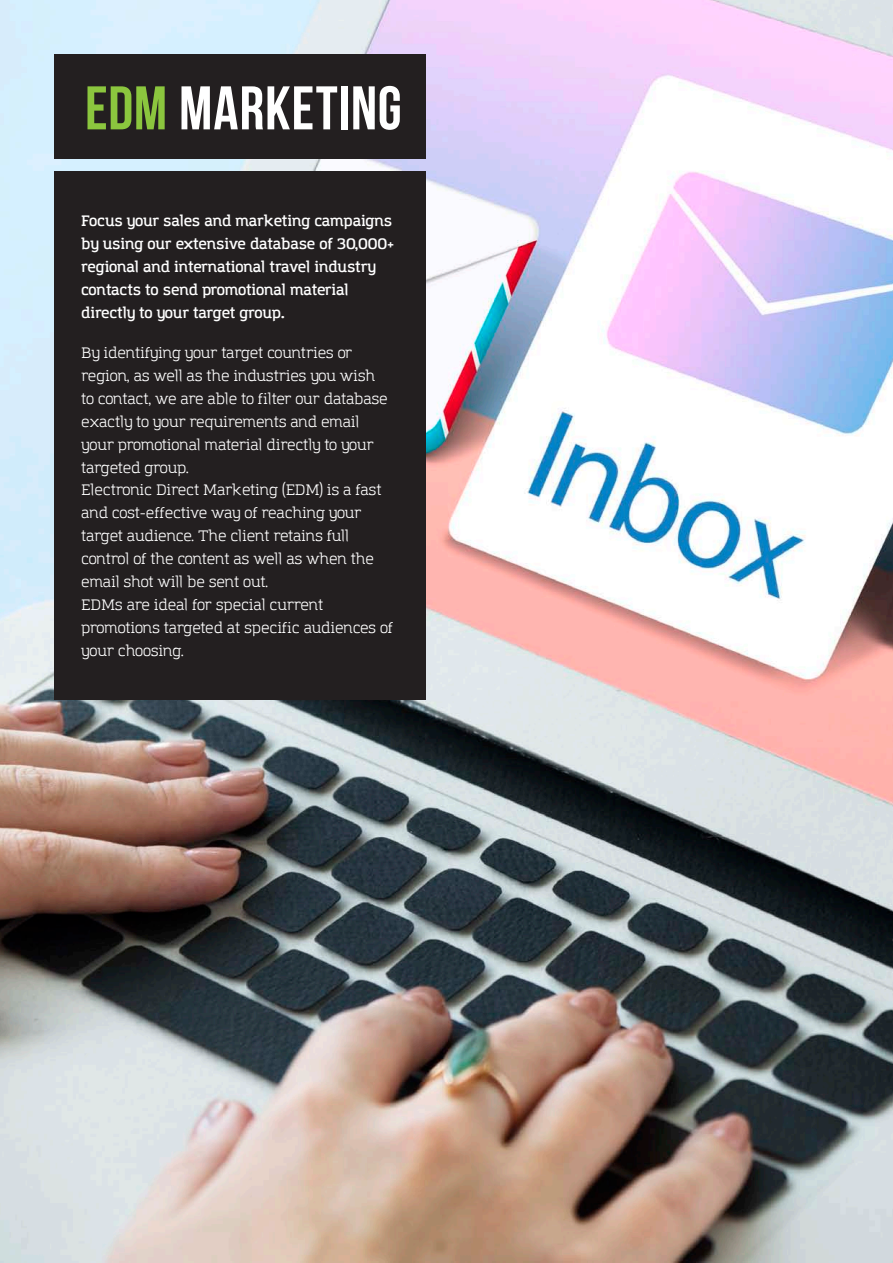
<style>
.page{position:relative;width:893px;height:1263px;background:#fff}
.page>*{position:absolute;margin:0;border:0;box-sizing:border-box;transform-origin:0 0}
.t1{font:700 61.5px "Bebas Neue";letter-spacing:.015em;color:#fff}
.t2{font:15px/22.8px "Amazing Grotesk";letter-spacing:-.01em;color:#fff}
.t3{font:600 15px/22.8px "Amazing Grotesk";letter-spacing:-.01em;color:#fff}
.s1{color:#8bc63e}
.s2{font-size:16.5px}
</style>
<div class="page">
<img style="left:0;top:0;width:893px;height:1262px">
<div style="left:54px;top:54px;width:371px;height:105px;background:#231f20"></div>
<div style="left:54px;top:171px;width:371px;height:528px;background:#231f20"></div>
<p class="t1" style="left:85px;top:74px;width:318px"><span class="s1">EDM</span> MARKETING</p>
<p class="t3" style="left:81px;top:210px;width:315px">Focus your sales and marketing campaigns by using our extensive database of 30,000+ regional and international travel industry contacts to send promotional material directly to your target group<span class="s2">.</span></p>
<p class="t2" style="left:81px;top:342px;width:308px">By identifying your target countries or region, as well as the industries you wish to contact, we are able to filter our database exactly to your requirements and email your promotional material directly to your targeted group.</p>
<p class="t2" style="left:81px;top:479px;width:302px">Electronic Direct Marketing (EDM) is a fast and cost-effective way of reaching your target audience. The client retains full control of the content as well as when the email shot will be sent out.</p>
<p class="t2" style="left:81px;top:593px;width:313px">EDMs are ideal for special current promotions targeted at specific audiences of your choosing.</p>
</div>
